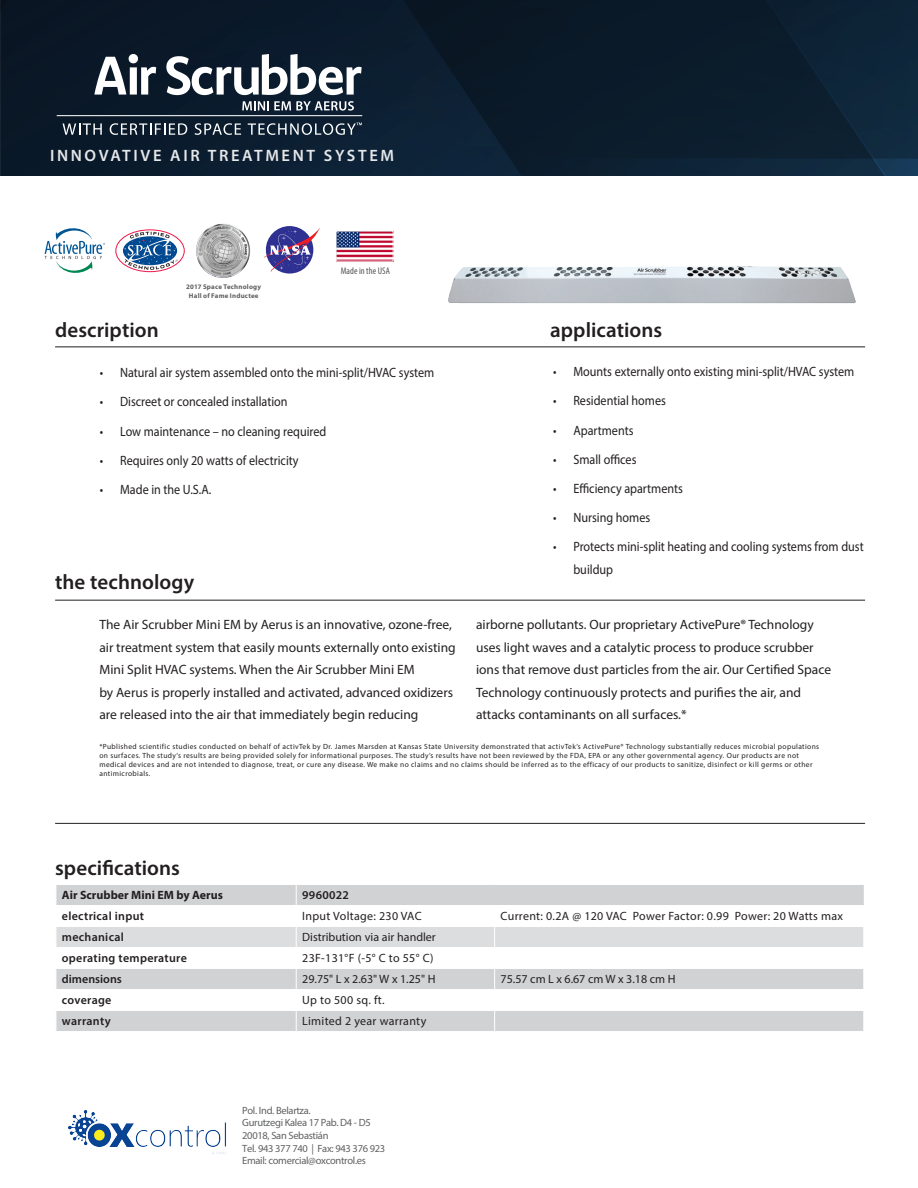
<style>
.page{position:relative;width:918px;height:1188px;background:#fff}
.page>*{position:absolute;margin:0;border:0;box-sizing:border-box;transform-origin:0 0}
.t1{font:600 21px "Myriad Pro";color:#231f20}
.section_name__top_ri{font:600 16.5px "Myriad Pro";letter-spacing:.16em;color:#e6e7e9}
.t2{font:13.5px/22.5px "Myriad Pro";color:#231f20}
.t3{font:13.5px/22.5px "Myriad Pro";color:#231f20;scale:.9 1}
.t4{font:12px "Myriad Pro";letter-spacing:.02em;color:#231f20}
.t5{font:600 12px "Myriad Pro";letter-spacing:.025em;color:#231f20}
.t6{font:12px "Myriad Pro";color:#231f20}
.t7{font:700 12px "Myriad Pro";color:#231f20}
.t8{font:600 12px "Myriad Pro";color:#231f20}
.t9{font:10.5px/12.6px "Myriad Pro";letter-spacing:-.03em;color:#5f6062}
.t10{font:condensed 9.75px "Myriad Pro";color:#57585a}
.t11{font:7.5px/9px "Myriad Pro";letter-spacing:.05em;color:#231f20}
.Body_Copy{font:700 6.9px/9.1px "Myriad Pro";letter-spacing:.03em;color:#5f5f62;text-align:center}
</style>
<div class="page">
<svg style="left:0;top:0;width:900px;height:176px;background:#0b1c2d"></svg>
<svg style="left:94px;top:54px;width:62px;height:41px"></svg>
<svg style="left:166px;top:54px;width:196px;height:41px"></svg>
<hr style="left:57px;top:115px;width:305px;height:1px;background:#fff">
<svg style="left:63px;top:123px;width:39px;height:12px"></svg>
<svg style="left:110px;top:123px;width:77px;height:12px"></svg>
<svg style="left:195px;top:123px;width:46px;height:12px"></svg>
<svg style="left:248px;top:123px;width:114px;height:12px"></svg>
<svg style="left:242px;top:101px;width:112px;height:10px"></svg>
<hr style="left:55px;top:346px;width:810px;height:1px;background:#231f20">
<hr style="left:55px;top:600px;width:810px;height:1px;background:#231f20">
<hr style="left:55px;top:823px;width:810px;height:1px;background:#231f20">
<img style="left:448px;top:266px;width:408px;height:38px">
<svg style="left:56px;top:885px;width:808px;height:146px"></svg>
<svg style="left:116px;top:230px;width:68px;height:42px"></svg>
<div style="left:115px;top:229px;width:70px;height:43px;border:1px solid #ed1748;border-radius:50%"></div>
<svg style="left:124px;top:232px;width:54px;height:38px"></svg>
<img style="left:338px;top:233px;width:53px;height:25px">
<img style="left:196px;top:223px;width:55px;height:55px">
<svg style="left:266px;top:226px;width:47px;height:48px"></svg>
<svg style="left:264px;top:228px;width:56px;height:44px"></svg>
<svg style="left:45px;top:228px;width:60px;height:45px"></svg>
<img style="left:68px;top:1110px;width:158px;height:44px">
<p class="section_name__top_ri" style="left:50px;top:145px;width:346px">INNOVATIVE AIR TREATMENT SYSTEM</p>
<p class="Body_Copy" style="left:186px;top:282px;width:76px">2017 Space Technology<br>Hall of Fame Inductee</p>
<p class="t10" style="left:341px;top:264px;width:51px">Made in the USA</p>
<p class="t1" style="left:55px;top:316px;width:105px">description</p>
<p class="t1" style="left:550px;top:316px;width:114px">applications</p>
<p class="t3" style="left:100px;top:361px;width:373px">• Natural air system assembled onto the mini-split/HVAC system</p>
<p class="t3" style="left:100px;top:390px;width:210px">• Discreet or concealed installation</p>
<p class="t3" style="left:100px;top:420px;width:253px">• Low maintenance – no cleaning required</p>
<p class="t3" style="left:100px;top:449px;width:222px">• Requires only 20 watts of electricity</p>
<p class="t3" style="left:100px;top:478px;width:124px">• Made in the U.S.A.</p>
<p class="t3" style="left:553px;top:360px;width:336px">• Mounts externally onto existing mini-split/HVAC system</p>
<p class="t3" style="left:553px;top:389px;width:127px">• Residential homes</p>
<p class="t3" style="left:553px;top:419px;width:91px">• Apartments</p>
<p class="t3" style="left:553px;top:448px;width:94px">• Small offices</p>
<p class="t3" style="left:553px;top:477px;width:146px">• Efficiency apartments</p>
<p class="t3" style="left:553px;top:506px;width:109px">• Nursing homes</p>
<p class="t3" style="left:573px;top:535px;width:324px;text-indent:-20px">• Protects mini-split heating and cooling systems from dust buildup</p>
<p class="t1" style="left:55px;top:569px;width:141px">the technology</p>
<p class="t2" style="left:99px;top:613px;width:358px">The Air Scrubber Mini EM by Aerus is an innovative, ozone-free, air treatment system that easily mounts externally onto existing Mini Split HVAC systems. When the Air Scrubber Mini EM<br>by Aerus is properly installed and activated, advanced oxidizers are released into the air that immediately begin reducing</p>
<p class="t2" style="left:476px;top:613px;width:357px">airborne pollutants. Our proprietary ActivePure® Technology uses light waves and a catalytic process to produce scrubber ions that remove dust particles from the air. Our Certified Space Technology continuously protects and purifies the air, and attacks contaminants on all surfaces.*</p>
<p class="t11" style="left:99px;top:742px;width:721px">*Published scientific studies conducted on behalf of activTek by Dr. James Marsden at Kansas State University demonstrated that activTek’s ActivePure® Technology substantially reduces microbial populations on surfaces. The study’s results are being provided solely for informational purposes. The study’s results have not been reviewed by the FDA, EPA or any other governmental agency. Our products are not medical devices and are not intended to diagnose, treat, or cure any disease. We make no claims and no claims should be inferred as to the efficacy of our products to sanitize, disinfect or kill germs or other antimicrobials.</p>
<p class="t1" style="left:55px;top:854px;width:126px">specifications</p>
<p class="t7" style="left:62px;top:888px;width:163px">Air Scrubber Mini EM by Aerus</p>
<p class="t5" style="left:302px;top:888px;width:48px">9960022</p>
<p class="t5" style="left:62px;top:909px;width:84px">electrical input</p>
<p class="t4" style="left:302px;top:909px;width:121px">Input Voltage: 230 VAC</p>
<p class="t4" style="left:501px;top:909px;width:344px">Current: 0.2A @ 120 VAC Power Factor: 0.99 Power: 20 Watts max</p>
<p class="t5" style="left:62px;top:930px;width:63px">mechanical</p>
<p class="t6" style="left:302px;top:930px;width:135px">Distribution via air handler</p>
<p class="t5" style="left:62px;top:951px;width:126px">operating temperature</p>
<p class="t4" style="left:302px;top:951px;width:133px">23F-131°F (-5° C to 55° C)</p>
<p class="t8" style="left:62px;top:972px;width:61px">dimensions</p>
<p class="t4" style="left:302px;top:972px;width:135px">29.75" L x 2.63" W x 1.25" H</p>
<p class="t6" style="left:501px;top:972px;width:176px">75.57 cm L x 6.67 cm W x 3.18 cm H</p>
<p class="t5" style="left:62px;top:993px;width:51px">coverage</p>
<p class="t4" style="left:302px;top:993px;width:83px">Up to 500 sq. ft.</p>
<p class="t5" style="left:62px;top:1014px;width:50px">warranty</p>
<p class="t4" style="left:302px;top:1014px;width:126px">Limited 2 year warranty</p>
<h3 class="t9" style="left:242px;top:1104px;width:145px">Pol. Ind. Belartza.<br>Gurutzegi Kalea 17 Pab. D4 - D5<br>20018, San Sebastián<br>Tel. 943 377 740 | Fax: 943 376 923<br>Email: comercial@oxcontrol.es</h3>
</div>
